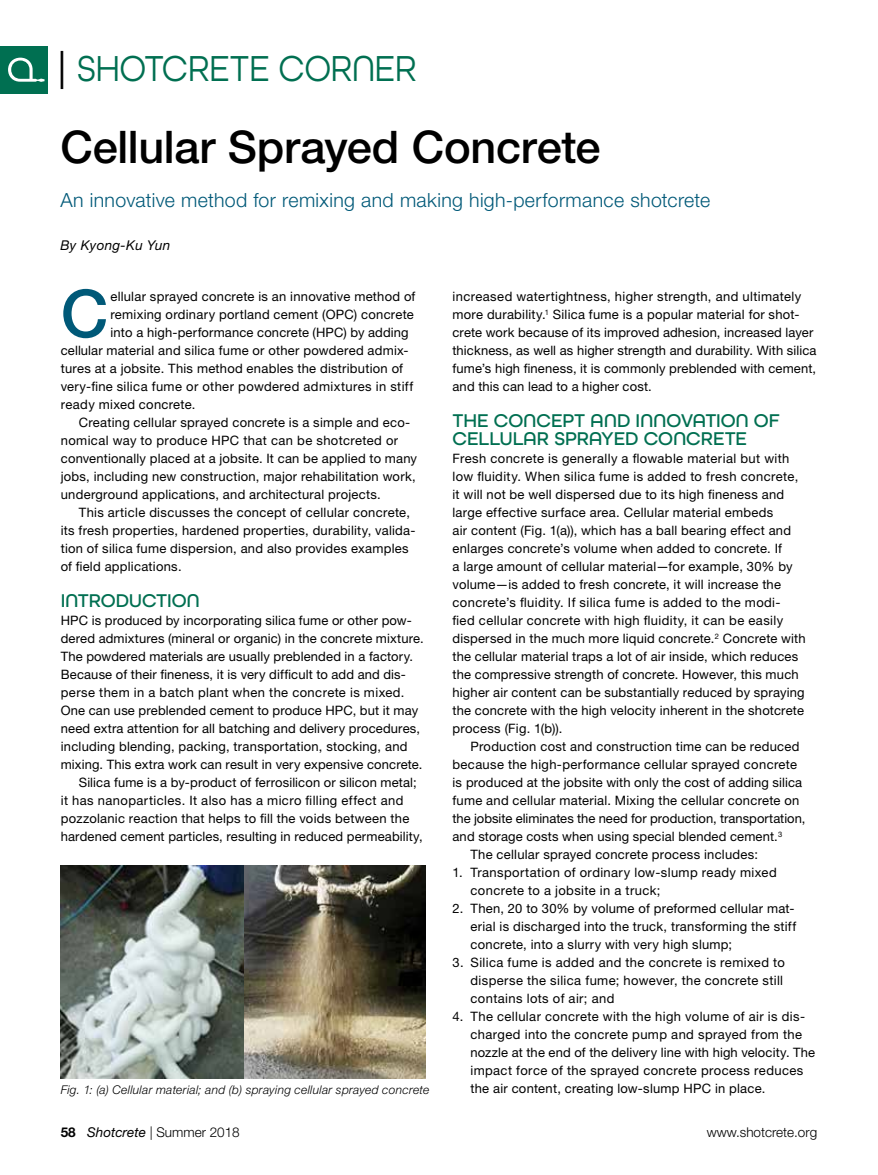
<style>
.page{position:relative;width:878px;height:1175px;background:#fff}
.page>*{position:absolute;margin:0;border:0;box-sizing:border-box;transform-origin:0 0}
.t1{font:500 66px "Helvetica Neue LT Std";color:#005978}
.t2{font:500 45px "Helvetica Neue LT Std";letter-spacing:-.005em;color:#000}
.t3{font:38.1px "All Round Gothic";color:#006f51;scale:.9 1}
.t4{font:300 19.5px "Helvetica Neue LT Std";letter-spacing:.015em;color:#005978}
.t5{font:500 19.5px/18px "All Round Gothic";color:#006f51}
.t6{font:300 13.5px "Helvetica Neue LT Std";color:#000}
.t7{font:italic 13.5px "Helvetica Neue LT Std";letter-spacing:.02em;color:#000}
.t8{font:12.9px/18px "Helvetica Neue LT Std";letter-spacing:.02em;color:#000}
.t9{font:12.9px "Helvetica Neue LT Std";color:#000}
.t10{font:italic 300 12px "Helvetica Neue LT Std";letter-spacing:.025em;color:#000}
.s1{font-weight:500;color:#000}
.s2{font-weight:700}
.s3{font-weight:400;font-style:italic}
</style>
<div class="page">
<div style="left:0;top:46px;width:48px;height:48px;background:#006f51"></div>
<svg style="left:8px;top:58px;width:36px;height:24px"></svg>
<img style="left:243px;top:865px;width:183px;height:213px">
<img style="left:61px;top:865px;width:182px;height:213px">
<h3 class="t3" style="left:56px;top:46px;width:402px"><span class="s1">|</span> SHOTCRETE CORNER</h3>
<h2 class="t2" style="left:60px;top:120px;width:541px">Cellular Sprayed Concrete</h2>
<h3 class="t4" style="left:60px;top:188px;width:651px">An innovative method for remixing and making high-performance shotcrete</h3>
<p class="t7" style="left:60px;top:237px;width:112px">By Kyong-Ku Yun</p>
<h1 class="t1" style="left:61px;top:274px;width:49px">C</h1>
<p class="t8" style="left:110px;top:287px;width:306px">ellular sprayed concrete is an innovative method of</p>
<p class="t8" style="left:110px;top:305px;width:305px">remixing ordinary portland cement (OPC) concrete</p>
<p class="t8" style="left:110px;top:323px;width:300px">into a high-performance concrete (HPC) by adding</p>
<p class="t8" style="left:61px;top:341px;width:349px">cellular material and silica fume or other powdered admix-</p>
<p class="t8" style="left:61px;top:359px;width:344px">tures at a jobsite. This method enables the distribution of</p>
<p class="t8" style="left:61px;top:377px;width:354px">very-fine silica fume or other powdered admixtures in stiff</p>
<p class="t8" style="left:61px;top:395px;width:136px">ready mixed concrete.</p>
<p class="t8" style="left:79px;top:413px;width:330px">Creating cellular sprayed concrete is a simple and eco--</p>
<p class="t8" style="left:61px;top:431px;width:339px">nomical way to produce HPC that can be shotcreted or</p>
<p class="t8" style="left:61px;top:449px;width:358px">conventionally placed at a jobsite. It can be applied to many</p>
<p class="t8" style="left:61px;top:467px;width:356px">jobs, including new construction, major rehabilitation work,</p>
<p class="t8" style="left:61px;top:485px;width:321px">underground applications, and architectural projects.</p>
<p class="t8" style="left:79px;top:503px;width:333px">This article discusses the concept of cellular concrete,</p>
<p class="t8" style="left:61px;top:521px;width:356px">its fresh properties, hardened properties, durability, valida-</p>
<p class="t8" style="left:61px;top:539px;width:349px">tion of silica fume dispersion, and also provides examples</p>
<p class="t8" style="left:61px;top:557px;width:122px">of field applications.</p>
<h3 class="t5" style="left:61px;top:591px;width:140px">INTRODUCTION</h3>
<p class="t8" style="left:61px;top:611px;width:348px">HPC is produced by incorporating silica fume or other pow----</p>
<p class="t8" style="left:61px;top:629px;width:364px">dered admixtures (mineral or organic) in the concrete mixture.</p>
<p class="t8" style="left:61px;top:647px;width:354px">The powdered materials are usually preblended in a factory.</p>
<p class="t8" style="left:61px;top:665px;width:344px">Because of their fineness, it is very difficult to add and dis--</p>
<p class="t8" style="left:61px;top:683px;width:345px">perse them in a batch plant when the concrete is mixed.</p>
<p class="t8" style="left:61px;top:701px;width:359px">One can use preblended cement to produce HPC, but it may</p>
<p class="t8" style="left:61px;top:719px;width:361px">need extra attention for all batching and delivery procedures,</p>
<p class="t8" style="left:61px;top:737px;width:348px">including blending, packing, transportation, stocking, and</p>
<p class="t8" style="left:61px;top:755px;width:363px">mixing. This extra work can result in very expensive concrete.</p>
<p class="t8" style="left:79px;top:773px;width:339px">Silica fume is a by-product of ferrosilicon or silicon metal;</p>
<p class="t8" style="left:61px;top:791px;width:344px">it has nanoparticles. It also has a micro filling effect and</p>
<p class="t8" style="left:61px;top:809px;width:350px">pozzolanic reaction that helps to fill the voids between the</p>
<p class="t8" style="left:61px;top:827px;width:363px">hardened cement particles, resulting in reduced permeability,</p>
<p class="t10" style="left:61px;top:1082px;width:370px">Fig. 1: (a) Cellular material; and (b) spraying cellular sprayed concrete</p>
<p class="t8" style="left:452px;top:287px;width:365px">increased watertightness, higher strength, and ultimately more durability.<sup>1</sup> Silica fume is a popular material for shot&shy;crete work because of its improved adhesion, increased layer thickness, as well as higher strength and durability. With silica fume’s high fineness, it is commonly preblended with cement, and this can lead to a higher cost.</p>
<h3 class="t5" style="left:452px;top:411px;width:329px">THE CONCEPT AND INNOVATION OF<br>CELLULAR SPRAYED CONCRETE</h3>
<p class="t8" style="left:452px;top:449px;width:355px">Fresh concrete is generally a flowable material but with low fluidity. When silica fume is added to fresh concrete, it will not be well dispersed due to its high fineness and large effective surface area. Cellular material embeds<br>air content (Fig. 1(a)), which has a ball bearing effect and enlarges concrete’s volume when added to concrete. If<br>a large amount of cellular material—for example, 30% by volume—is added to fresh concrete, it will increase the concrete’s fluidity. If silica fume is added to the modi&shy;fied cellular concrete with high fluidity, it can be easily dispersed in the much more liquid concrete.<sup>2</sup> Concrete with the cellular material traps a lot of air inside, which reduces the compressive strength of concrete. However, this much higher air content can be substantially reduced by spraying the concrete with the high velocity inherent in the shotcrete process (Fig. 1(b)).</p>
<p class="t8" style="left:470px;top:737px;width:330px">Production cost and construction time can be reduced</p>
<p class="t8" style="left:452px;top:755px;width:346px">because the high-performance cellular sprayed concrete</p>
<p class="t8" style="left:452px;top:773px;width:351px">is produced at the jobsite with only the cost of adding silica</p>
<p class="t8" style="left:452px;top:791px;width:348px">fume and cellular material. Mixing the cellular concrete on</p>
<p class="t9" style="left:452px;top:811px;width:354px">the jobsite eliminates the need for production, transportation,</p>
<p class="t8" style="left:452px;top:827px;width:331px">and storage costs when using special blended cement.<sup>3</sup></p>
<p class="t8" style="left:470px;top:845px;width:289px">The cellular sprayed concrete process includes:</p>
<p class="t8" style="left:470px;top:863px;width:308px;text-indent:-18px">1. Transportation of ordinary low-slump ready mixed concrete to a jobsite in a truck;</p>
<p class="t8" style="left:470px;top:899px;width:327px;text-indent:-18px">2. Then, 20 to 30% by volume of preformed cellular mat&shy;erial is discharged into the truck, transforming the stiff concrete, into a slurry with very high slump;</p>
<p class="t8" style="left:470px;top:953px;width:316px;text-indent:-18px">3. Silica fume is added and the concrete is remixed to disperse the silica fume; however, the concrete still contains lots of air; and</p>
<p class="t8" style="left:470px;top:1007px;width:346px;text-indent:-18px">4. The cellular concrete with the high volume of air is dis-- charged into the concrete pump and sprayed from the nozzle at the end of the delivery line with high velocity. The impact force of the sprayed concrete process reduces the air content, creating low-slump HPC in place.</p>
<p class="t6" style="left:61px;top:1124px;width:180px"><span class="s2">58</span> <span class="s3">Shotcrete</span> | Summer 2018</p>
<p class="t6" style="left:706px;top:1124px;width:112px">www.shotcrete.org</p>
</div>
